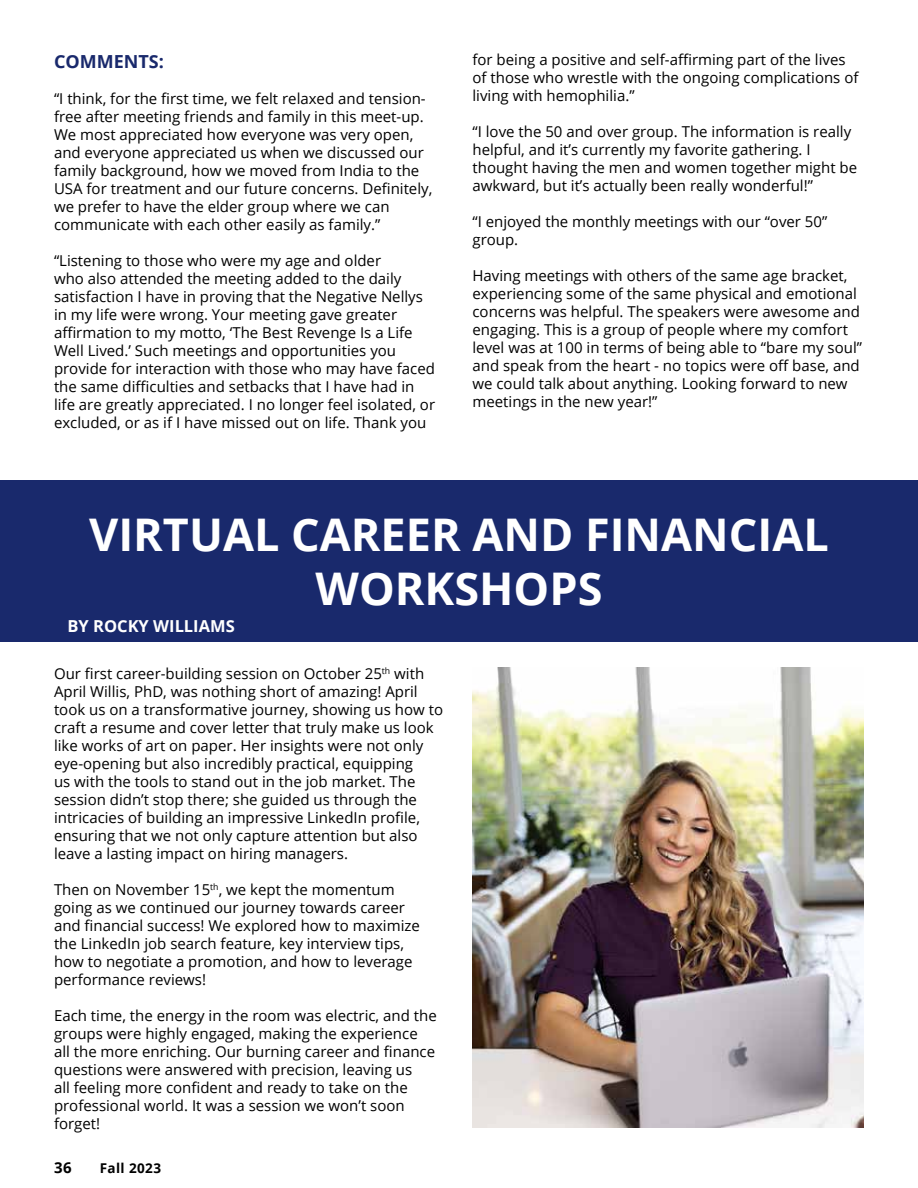
<style>
.page{position:relative;width:918px;height:1188px;background:#fff}
.page>*{position:absolute;margin:0;border:0;box-sizing:border-box;transform-origin:0 0}
.t1{font:700 45px/54px "Open Sans";color:#fff;text-align:center}
.t2{font:700 18px "Open Sans";color:#19296c}
.t3{font:700 16.5px "Open Sans";color:#fff}
.t4{font:15px/18px "Open Sans";color:#000}
.t5{font:700 15px "Open Sans";color:#000}
.t6{font:700 13.5px "Open Sans";letter-spacing:.03em;color:#000}
</style>
<div class="page">
<div style="left:0;top:480px;width:918px;height:162px;background:#19296c"></div>
<img style="left:472px;top:667px;width:392px;height:461px">
<p class="t2" style="left:54px;top:49px;width:111px">COMMENTS:</p>
<p class="t4" style="left:54px;top:89px;width:380px">“I think, for the first time, we felt relaxed and tension&shy;free after meeting friends and family in this meet-up.<br>We most appreciated how everyone was very open, and everyone appreciated us when we discussed our family background, how we moved from India to the USA for treatment and our future concerns. Definitely, we prefer to have the elder group where we can communicate with each other easily as family.”</p>
<p class="t4" style="left:54px;top:251px;width:383px">“Listening to those who were my age and older<br>who also attended the meeting added to the daily satisfaction I have in proving that the Negative Nellys in my life were wrong. Your meeting gave greater affirmation to my motto, ‘The Best Revenge Is a Life Well Lived.’ Such meetings and opportunities you provide for interaction with those who may have faced the same difficulties and setbacks that I have had in life are greatly appreciated. I no longer feel isolated, or excluded, or as if I have missed out on life. Thank you</p>
<p class="t4" style="left:472px;top:51px;width:388px">for being a positive and self-affirming part of the lives of those who wrestle with the ongoing complications of living with hemophilia.”</p>
<p class="t4" style="left:472px;top:123px;width:386px">“I love the 50 and over group. The information is really helpful, and it’s currently my favorite gathering. I thought having the men and women together might be awkward, but it’s actually been really wonderful!”</p>
<p class="t4" style="left:472px;top:213px;width:356px">“I enjoyed the monthly meetings with our “over 50” group.</p>
<p class="t4" style="left:472px;top:267px;width:391px">Having meetings with others of the same age bracket, experiencing some of the same physical and emotional concerns was helpful. The speakers were awesome and engaging. This is a group of people where my comfort level was at 100 in terms of being able to “bare my soul” and speak from the heart - no topics were off base, and we could talk about anything. Looking forward to new meetings in the new year!”</p>
<h1 class="t1" style="left:89px;top:506px;width:741px">VIRTUAL CAREER AND FINANCIAL<br>WORKSHOPS</h1>
<p class="t3" style="left:68px;top:614px;width:169px">BY ROCKY WILLIAMS</p>
<p class="t4" style="left:54px;top:664px;width:391px">Our first career-building session on October 25<sup>th</sup> with April Willis, PhD, was nothing short of amazing! April took us on a transformative journey, showing us how to craft a resume and cover letter that truly make us look like works of art on paper. Her insights were not only eye-opening but also incredibly practical, equipping<br>us with the tools to stand out in the job market. The session didn’t stop there; she guided us through the intricacies of building an impressive LinkedIn profile, ensuring that we not only capture attention but also leave a lasting impact on hiring managers.</p>
<p class="t4" style="left:54px;top:880px;width:367px">Then on November 15<sup>th</sup>, we kept the momentum going as we continued our journey towards career and financial success! We explored how to maximize the LinkedIn job search feature, key interview tips, how to negotiate a promotion, and how to leverage performance reviews!</p>
<p class="t4" style="left:54px;top:1006px;width:384px">Each time, the energy in the room was electric, and the groups were highly engaged, making the experience all the more enriching. Our burning career and finance questions were answered with precision, leaving us<br>all feeling more confident and ready to take on the professional world. It was a session we won’t soon forget!</p>
<p class="t5" style="left:54px;top:1157px;width:19px">36</p>
<p class="t6" style="left:100px;top:1158px;width:63px">Fall 2023</p>
</div>
